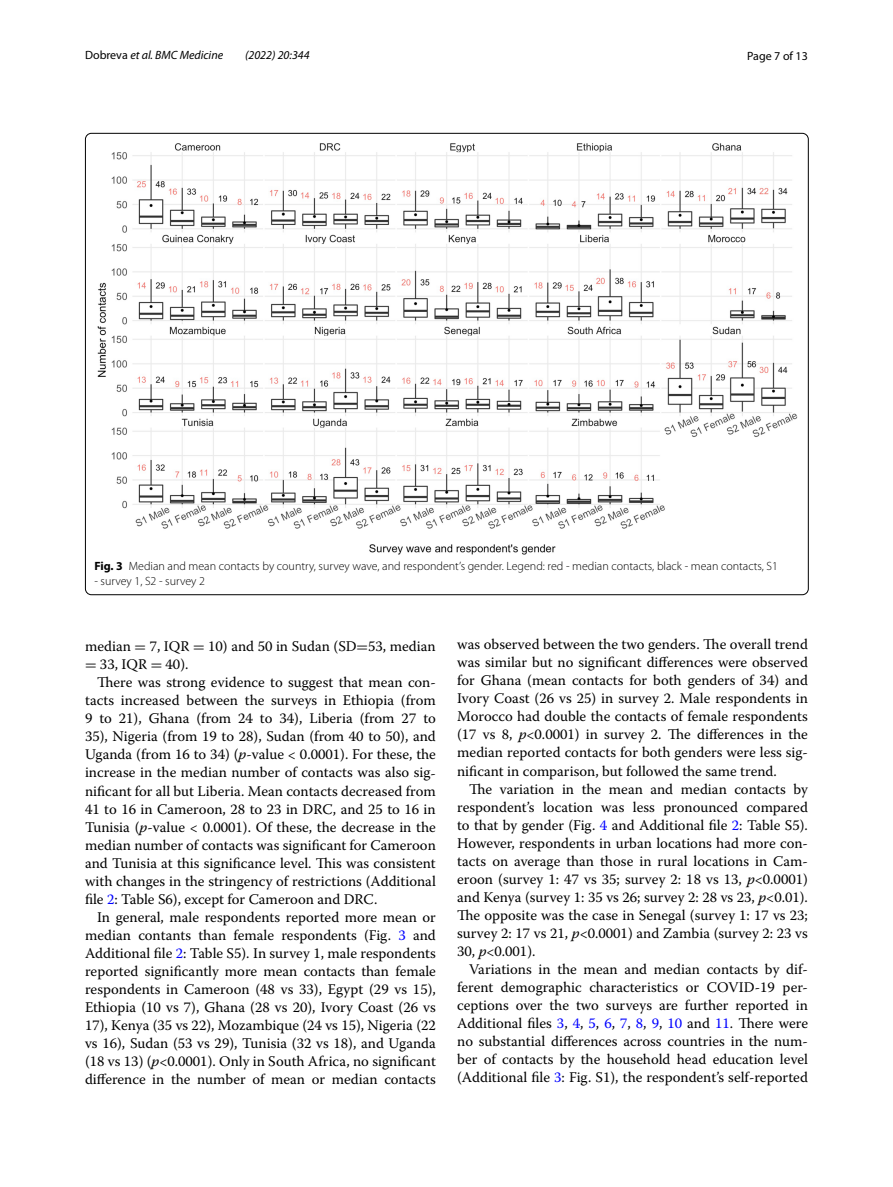
<style>
.page{position:relative;width:893px;height:1187px;background:#fff}
.page>*{position:absolute;margin:0;border:0;box-sizing:border-box;transform-origin:0 0}
.t1{font:14.7px/18px "Warnock Pro";color:#000;text-align:justify}
.t2{font:300 12px "Myriad Pro";color:#000}
.t3{font:italic 12px "Myriad Pro";color:#000}
.t4{font:12px "Myriad Pro";color:#000}
.s1{font-style:normal}
.s2{font-weight:700}
.s3{font-family:"MTSY"}
.s4{font-style:italic}
.s5{color:#00f}
</style>
<div class="page">
<img style="left:97px;top:143px;width:700px;height:412px">
<p class="t3" style="left:85px;top:48px;width:140px"><span class="s1">Dobreva</span> et al. BMC Medicine</p>
<p class="t3" style="left:245px;top:48px;width:66px">(2022) 20:344</p>
<p class="t4" style="left:747px;top:48px;width:62px">Page 7 of 13</p>
<p class="t2" style="left:94px;top:560px;width:685px"><span class="s2">Fig. 3</span> Median and mean contacts by country, survey wave, and respondent’s gender. Legend: red - median contacts, black - mean contacts, S1</p>
<p class="t2" style="left:94px;top:575px;width:112px">- survey 1, S2 - survey 2</p>
<p class="t1" style="left:85px;top:637px;width:352px">median <span class="s3">=</span> 7, IQR <span class="s3">=</span> 10) and 50 in Sudan (SD<span class="s3">=</span>53, median <span class="s3">=</span> 33, IQR <span class="s3">=</span> 40).</p>
<p class="t1" style="left:85px;top:673px;width:352px;text-indent:12px">There was strong evidence to suggest that mean con&shy;tacts increased between the surveys in Ethiopia (from 9 to 21), Ghana (from 24 to 34), Liberia (from 27 to 35), Nigeria (from 19 to 28), Sudan (from 40 to 50), and Uganda (from 16 to 34) (<span class="s4">p</span>-value &lt; 0.0001). For these, the increase in the median number of contacts was also sig&shy;nificant for all but Liberia. Mean contacts decreased from 41 to 16 in Cameroon, 28 to 23 in DRC, and 25 to 16 in Tunisia (<span class="s4">p</span>-value &lt; 0.0001). Of these, the decrease in the median number of contacts was significant for Cameroon and Tunisia at this significance level. This was consistent with changes in the stringency of restrictions (Additional file <span class="s5">2</span>: Table S6), except for Cameroon and DRC.</p>
<p class="t1" style="left:85px;top:907px;width:352px;text-indent:12px">In general, male respondents reported more mean or median contants than female respondents (Fig. <span class="s5">3</span> and Additional file <span class="s5">2</span>: Table S5). In survey 1, male respondents reported significantly more mean contacts than female respondents in Cameroon (48 vs 33), Egypt (29 vs 15), Ethiopia (10 vs 7), Ghana (28 vs 20), Ivory Coast (26 vs 17), Kenya (35 vs 22), Mozambique (24 vs 15), Nigeria (22 vs 16), Sudan (53 vs 29), Tunisia (32 vs 18), and Uganda (18 vs 13) (<span class="s4">p</span>&lt;0.0001). Only in South Africa, no significant difference in the number of mean or median contacts</p>
<p class="t1" style="left:457px;top:635px;width:352px">was observed between the two genders. The overall trend was similar but no significant differences were observed for Ghana (mean contacts for both genders of 34) and Ivory Coast (26 vs 25) in survey 2. Male respondents in Morocco had double the contacts of female respondents (17 vs 8, <span class="s4">p</span>&lt;0.0001) in survey 2. The differences in the median reported contacts for both genders were less sig&shy;nificant in comparison, but followed the same trend.</p>
<p class="t1" style="left:457px;top:779px;width:352px;text-indent:12px">The variation in the mean and median contacts by respondent’s location was less pronounced compared to that by gender (Fig. <span class="s5">4</span> and Additional file <span class="s5">2</span>: Table S5).<br>However, respondents in urban locations had more con&shy;tacts on average than those in rural locations in Cam&shy;eroon (survey 1: 47 vs 35; survey 2: 18 vs 13, <span class="s4">p</span>&lt;0.0001) and Kenya (survey 1: 35 vs 26; survey 2: 28 vs 23, <span class="s4">p</span>&lt;0.01).<br>The opposite was the case in Senegal (survey 1: 17 vs 23; survey 2: 17 vs 21, <span class="s4">p</span>&lt;0.0001) and Zambia (survey 2: 23 vs 30, <span class="s4">p</span>&lt;0.001).</p>
<p class="t1" style="left:457px;top:959px;width:352px;text-indent:12px">Variations in the mean and median contacts by dif&shy;ferent demographic characteristics or COVID-19 per&shy;ceptions over the two surveys are further reported in Additional files <span class="s5">3</span>, <span class="s5">4</span>, <span class="s5">5</span>, <span class="s5">6</span>, <span class="s5">7</span>, <span class="s5">8</span>, <span class="s5">9</span>, <span class="s5">10</span> and <span class="s5">11</span>. There were no substantial differences across countries in the num&shy;ber of contacts by the household head education level (Additional file <span class="s5">3</span>: Fig. S1), the respondent’s self-reported</p>
</div>
